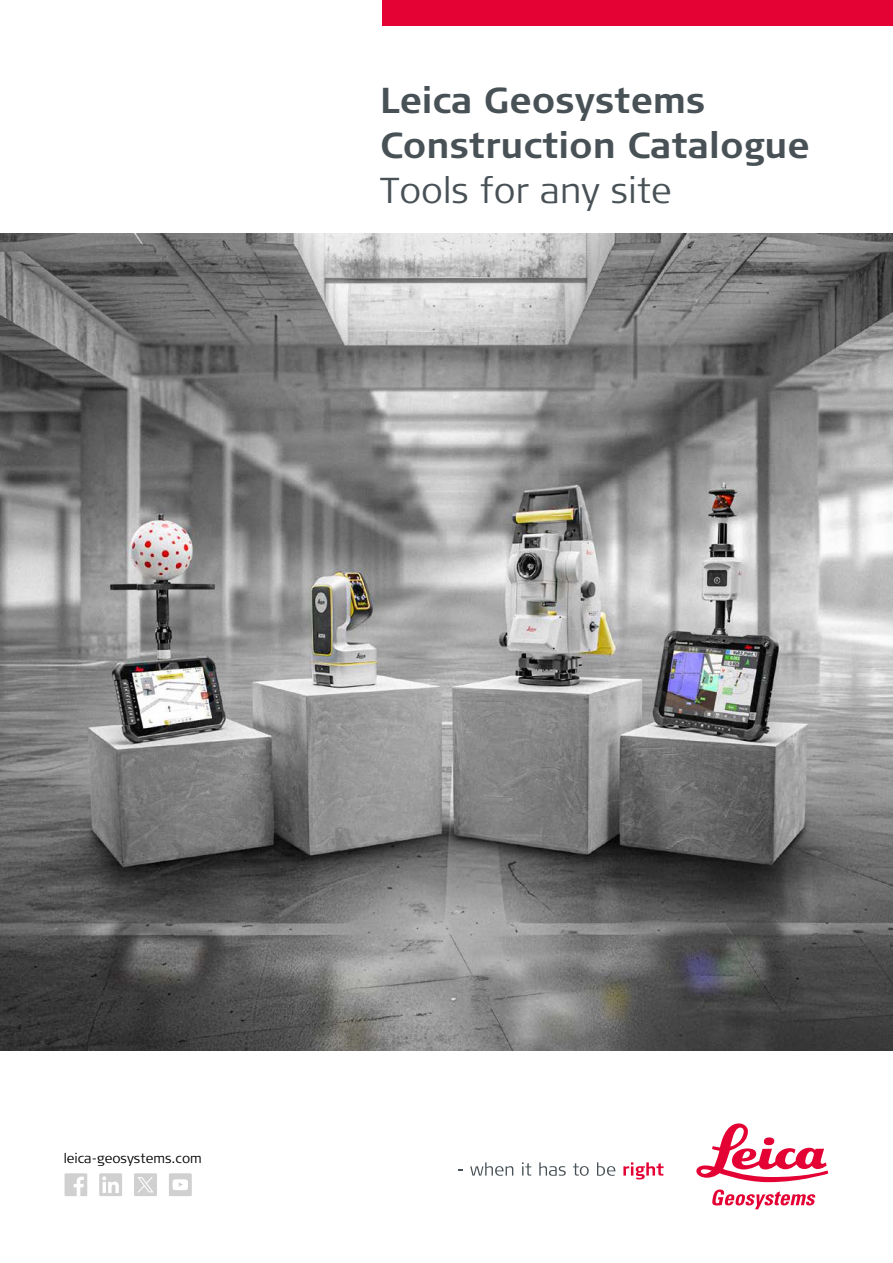
<style>
.page{position:relative;width:893px;height:1263px;background:#fff}
.page>*{position:absolute;margin:0;border:0;box-sizing:border-box;transform-origin:0 0}
.t1{font:700 36px/45px "Signa Column";color:#485156}
.t2{font:300 36px "Signa Column";color:#485156}
.t3{font:300 13.5px "Signa Column";color:#000}
</style>
<div class="page">
<div style="left:383px;top:0;width:510px;height:26px;background:#e40234"></div>
<img style="left:0;top:234px;width:893px;height:816px">
<svg style="left:169px;top:1173px;width:23px;height:23px"></svg>
<svg style="left:99px;top:1173px;width:23px;height:23px"></svg>
<svg style="left:64px;top:1173px;width:24px;height:23px"></svg>
<svg style="left:134px;top:1173px;width:23px;height:23px"></svg>
<svg style="left:470px;top:1162px;width:43px;height:14px"></svg>
<svg style="left:522px;top:1162px;width:9px;height:13px"></svg>
<svg style="left:539px;top:1162px;width:27px;height:14px"></svg>
<svg style="left:573px;top:1163px;width:16px;height:13px"></svg>
<svg style="left:597px;top:1162px;width:18px;height:14px"></svg>
<svg style="left:623px;top:1162px;width:41px;height:17px"></svg>
<svg style="left:712px;top:1189px;width:104px;height:20px"></svg>
<svg style="left:696px;top:1123px;width:132px;height:59px"></svg>
<div style="left:764px;top:1137px;width:10px;height:8px;background:#e40234;border-radius:50%"></div>
<p class="t1" style="left:380px;top:79px;width:431px">Leica Geosystems<br>Construction Catalogue</p>
<p class="t2" style="left:380px;top:168px;width:293px">Tools for any site</p>
<p class="t3" style="left:64px;top:1149px;width:140px">leica-geosystems.com</p>
</div>
